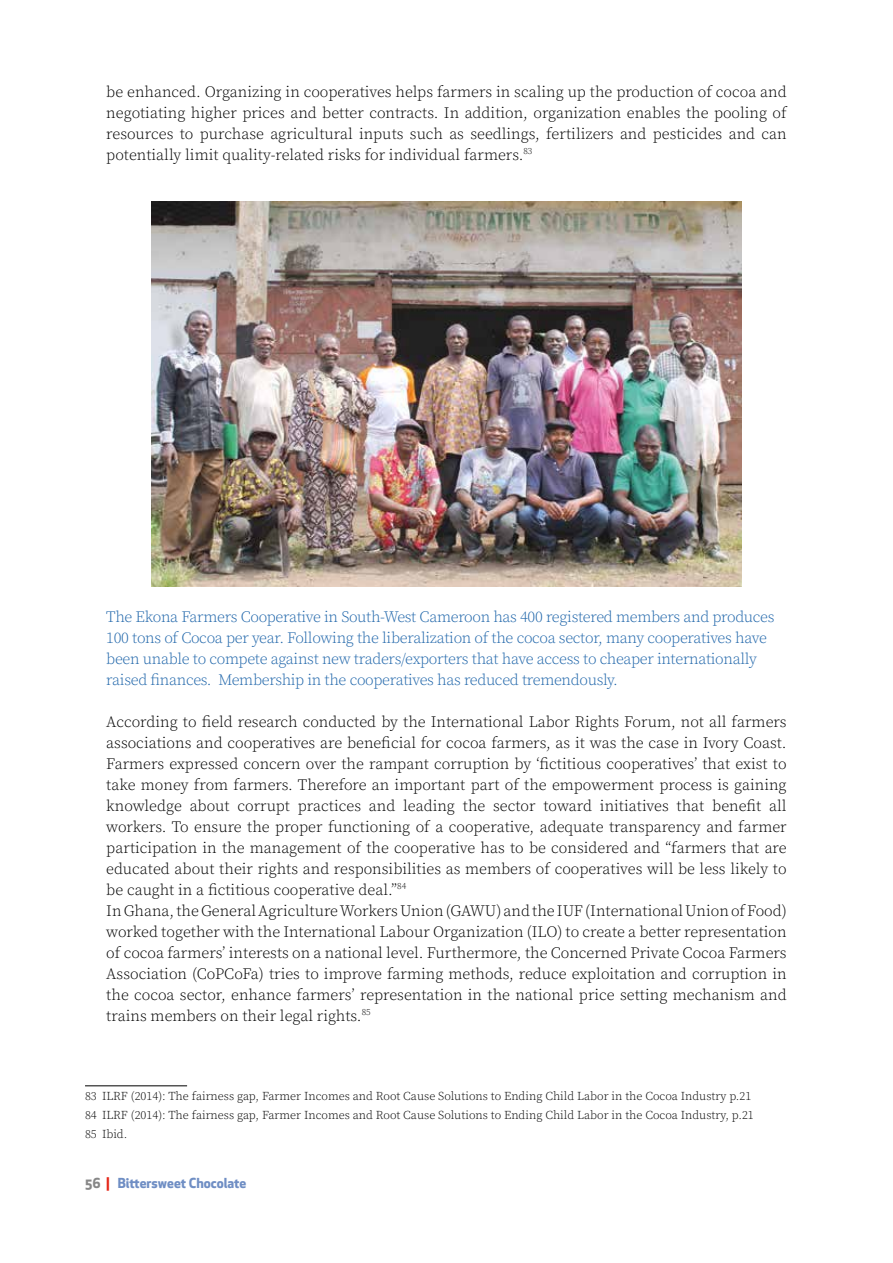
<style>
.page{position:relative;width:893px;height:1263px;background:#fff}
.page>*{position:absolute;margin:0;border:0;box-sizing:border-box;transform-origin:0 0}
.t1{font:300 15.75px/21px "Source Serif Pro";color:#000;text-align:justify}
.t2{font:300 15.75px/21px "Source Serif Pro";letter-spacing:-.02em;color:#2066aa}
.t3{font:700 13.5px "Apex New";color:#6f8ec4}
.t4{font:300 12px/18.6px "Source Serif Pro";color:#000}
.s1{color:#878787}
.s2{color:#e42315}
</style>
<div class="page">
<hr style="left:85px;top:1085px;width:102px;height:1px;background:#000">
<img style="left:152px;top:201px;width:589px;height:386px">
<p class="t1" style="left:106px;top:81px;width:682px">be enhanced. Organizing in cooperatives helps farmers in scaling up the production of cocoa and negotiating higher prices and better contracts. In addition, organization enables the pooling of resources to purchase agricultural inputs such as seedlings, fertilizers and pesticides and can potentially limit quality-related risks for individual farmers.<sup>83</sup></p>
<p class="t2" style="left:106px;top:606px;width:670px">The Ekona Farmers Cooperative in South-West Cameroon has 400 registered members and produces 100 tons of Cocoa per year. Following the liberalization of the cocoa sector, many cooperatives have been unable to compete against new traders/exporters that have access to cheaper internationally raised finances. Membership in the cooperatives has reduced tremendously.</p>
<p class="t1" style="left:106px;top:711px;width:682px;text-align:left">According to field research conducted by the International Labor Rights Forum, not all farmers associations and cooperatives are beneficial for cocoa farmers, as it was the case in Ivory Coast.<br>Farmers expressed concern over the rampant corruption by ‘fictitious cooperatives’ that exist to take money from farmers. Therefore an important part of the empowerment process is gaining knowledge about corrupt practices and leading the sector toward initiatives that benefit all workers. To ensure the proper functioning of a cooperative, adequate transparency and farmer participation in the management of the cooperative has to be considered and “farmers that are educated about their rights and responsibilities as members of cooperatives will be less likely to be caught in a fictitious cooperative deal.”<sup>84<br></sup>In Ghana, the General Agriculture Workers Union (GAWU) and the IUF (International Union of Food) worked together with the International Labour Organization (ILO) to create a better representation of cocoa farmers’ interests on a national level. Furthermore, the Concerned Private Cocoa Farmers Association (CoPCoFa) tries to improve farming methods, reduce exploitation and corruption in the cocoa sector, enhance farmers’ representation in the national price setting mechanism and trains members on their legal rights.<sup>85</sup></p>
<p class="t4" style="left:85px;top:1087px;width:670px">83 ILRF (2014): The fairness gap, Farmer Incomes and Root Cause Solutions to Ending Child Labor in the Cocoa Industry p.21<br>84 ILRF (2014): The fairness gap, Farmer Incomes and Root Cause Solutions to Ending Child Labor in the Cocoa Industry, p.21<br>85 Ibid.</p>
<p class="t3" style="left:85px;top:1173px;width:163px"><span class="s1">56</span> <span class="s2">|</span> Bittersweet Chocolate</p>
</div>
